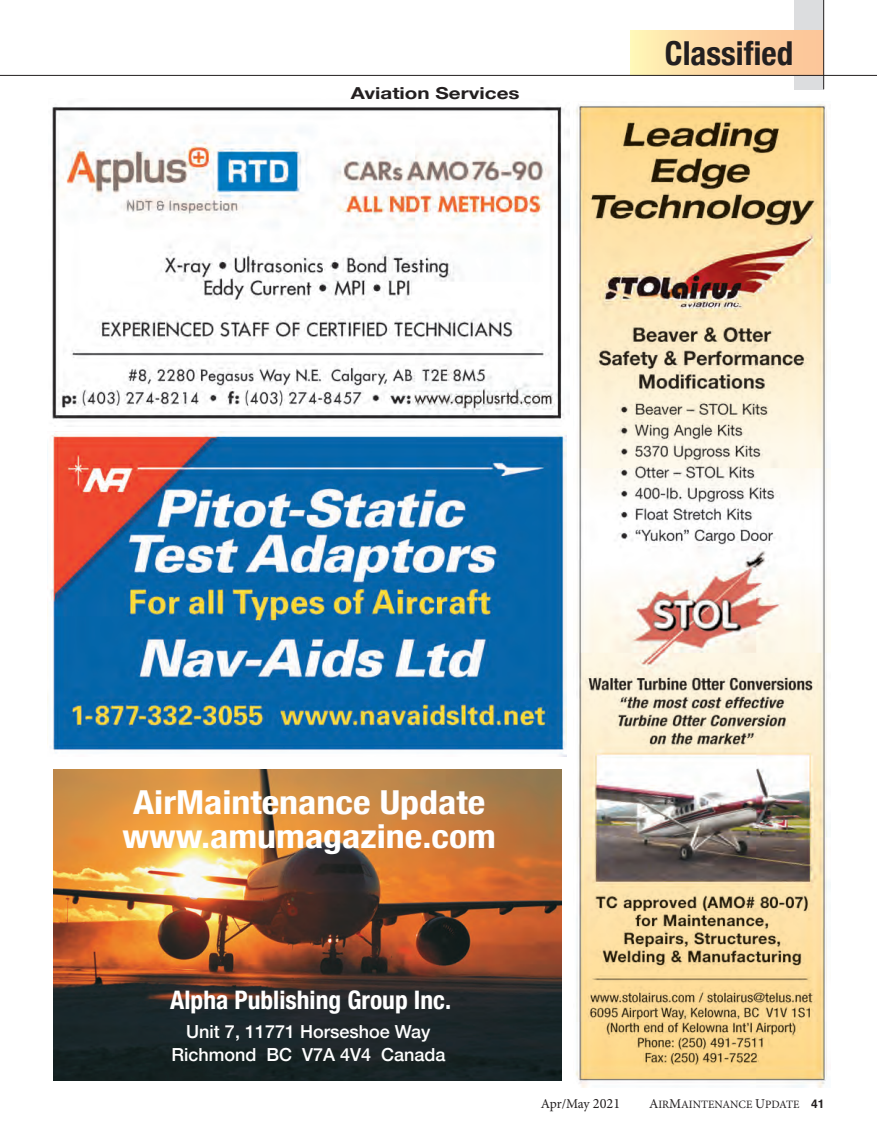
<style>
.page{position:relative;width:877px;height:1134px;background:#fff}
.page>*{position:absolute;margin:0;border:0;box-sizing:border-box;transform-origin:0 0}
.t1{font:700 condensed 33px "Helvetica Neue";color:#fff;scale:1.15 1}
.t2{font:700 condensed 33px "Helvetica Neue";color:#231f20}
.t3{font:700 condensed 25.5px "Helvetica Neue";color:#fff}
.t4{font:500 18px "Helvetica Neue";color:#fff}
.t5{font:700 16.5px "Helvetica Neue";color:#231f20;scale:1.25 1}
.t6{font:13.5px "Minion Pro";letter-spacing:-.015em;color:#231f20}
.t7{font:11.25px "Minion Pro";color:#231f20}
.s1{font-size:14.25px}
.s2{font-size:13.5px}
.s3{font-family:"Helvetica";font-weight:700;font-size:12px}
</style>
<div class="page">
<div style="left:794px;top:0;width:30px;height:89px;background:#dcdddf"></div>
<div style="left:630px;top:30px;width:193px;height:45px;background:linear-gradient(to right,#fff1b3,#fbbf95)"></div>
<hr style="left:0;top:75px;width:877px;height:1px;background:#231f20">
<hr style="left:823px;top:0;width:1px;height:89px;background:#231f20">
<img style="left:54px;top:769px;width:508px;height:311px">
<img style="left:50px;top:432px;width:516px;height:324px">
<img style="left:52px;top:106px;width:517px;height:315px">
<img style="left:576px;top:104px;width:254px;height:983px">
<p class="t5" style="left:351px;top:80px;width:137px">Aviation Services</p>
<p class="t2" style="left:665px;top:26px;width:130px">Classified</p>
<p class="t1" style="left:133px;top:774px;width:308px">AirMaintenance Update</p>
<p class="t1" style="left:122px;top:809px;width:326px">www.amumagazine.com</p>
<p class="t3" style="left:170px;top:978px;width:282px">Alpha Publishing Group Inc.</p>
<p class="t4" style="left:186px;top:1017px;width:246px">Unit 7, 11771 Horseshoe Way</p>
<p class="t4" style="left:171px;top:1039px;width:276px">Richmond BC V7A 4V4 Canada</p>
<p class="t6" style="left:541px;top:1094px;width:81px">Apr/May <span class="s1">2021</span></p>
<p class="t7" style="left:649px;top:1096px;width:177px"><span class="s2">A</span>IR<span class="s2">M</span>AINTENANCE <span class="s2">U</span>PDATE <span class="s3">41</span></p>
</div>
